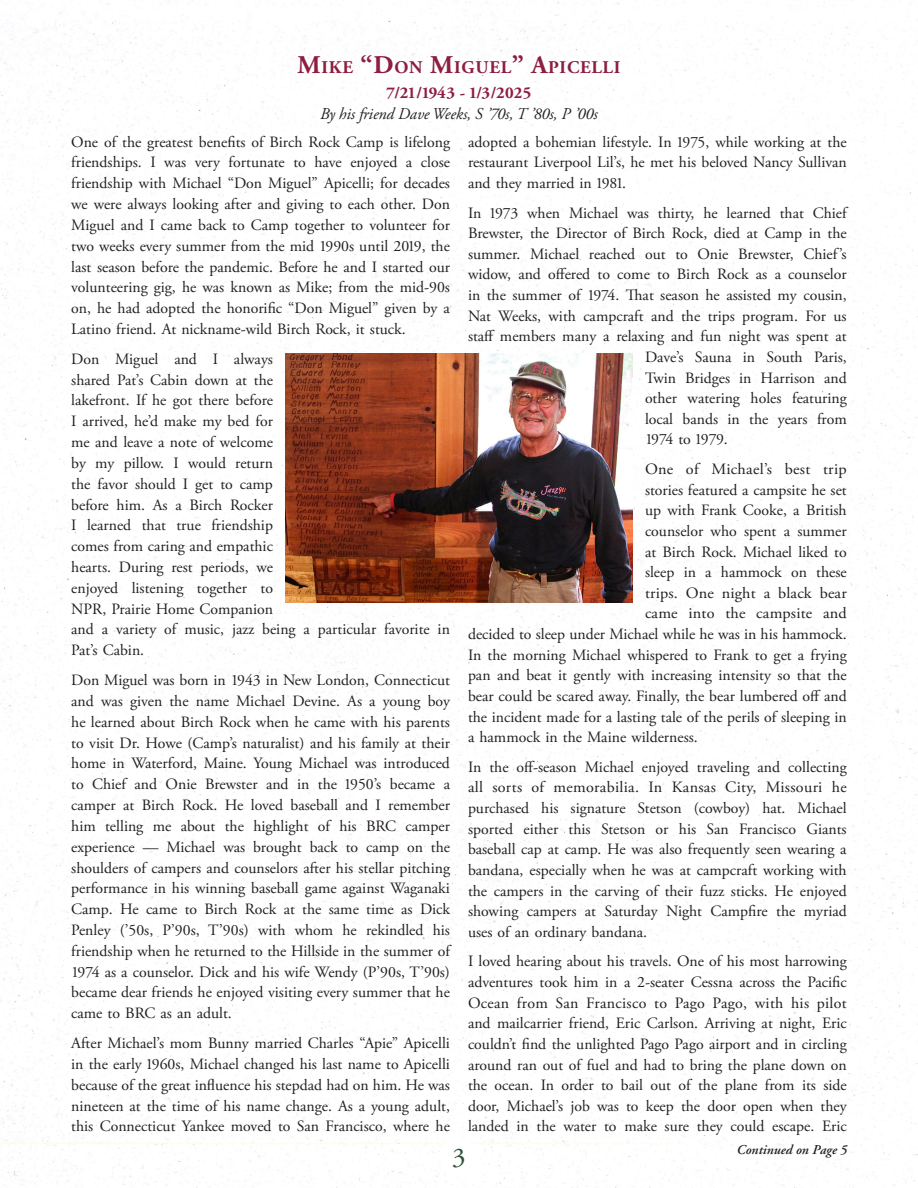
<style>
.page{position:relative;width:918px;height:1188px;background:#fff}
.page>*{position:absolute;margin:0;border:0;box-sizing:border-box;transform-origin:0 0}
.t1{font:27px "Adobe Garamond Pro";color:#2d5035}
.t2{font:700 17.85px "Adobe Garamond Pro";letter-spacing:.045em;color:#8d1e40}
.t3{font:italic 16.5px "Adobe Garamond Pro";letter-spacing:-.005em;color:#231f20}
.t4{font:700 16.5px "Adobe Garamond Pro";letter-spacing:.01em;color:#8d1e40}
.Reflections_from_the_Rock_-_Body{font:15.75px/20.9px "Adobe Garamond Pro";color:#231f20;text-align:justify}
.Reflections_from_the_Rock_-_Body-2{font:15.75px "Adobe Garamond Pro";letter-spacing:.02em;color:#231f20}
.Reflections_from_the_Rock_-_Body-3{font:15.75px "Adobe Garamond Pro";letter-spacing:-.03em;color:#231f20}
.t5{font:italic 600 13.5px "Adobe Garamond";color:#231f20}
.s1{font-size:25.5px}
</style>
<div class="page">
<img style="left:0;top:0;width:918px;height:1188px">
<div style="left:440px;top:1139px;width:38px;height:39px;background:#fff;border-radius:50%"></div>
<img style="left:285px;top:353px;width:348px;height:250px">
<p class="t2" style="left:298px;top:57px;width:324px"><span class="s1">M</span>IKE <span class="s1">“D</span>ON <span class="s1">M</span>IGUEL<span class="s1">” A</span>PICELLI</p>
<p class="t4" style="left:387px;top:84px;width:146px">7/21/1943 - 1/3/2025</p>
<p class="t3" style="left:320px;top:104px;width:279px">By his friend Dave Weeks, S ’70s, T ’80s, P ’00s</p>
<p class="Reflections_from_the_Rock_-_Body" style="left:71px;top:132px;width:380px">One of the greatest benefits of Birch Rock Camp is lifelong friendships. I was very fortunate to have enjoyed a close friendship with Michael “Don Miguel” Apicelli; for decades we were always looking after and giving to each other. Don Miguel and I came back to Camp together to volunteer for two weeks every summer from the mid 1990s until 2019, the last season before the pandemic. Before he and I started our volunteering gig, he was known as Mike; from the mid-90s on, he had adopted the honorific “Don Miguel” given by a Latino friend. At nickname-wild Birch Rock, it stuck.</p>
<p class="Reflections_from_the_Rock_-_Body" style="left:71px;top:349px;width:380px;text-align:left">Don Miguel and I always<br>shared Pat’s Cabin down at the<br>lakefront. If he got there before<br>I arrived, he’d make my bed for<br>me and leave a note of welcome<br>by my pillow. I would return<br>the favor should I get to camp<br>before him. As a Birch Rocker<br>I learned that true friendship<br>comes from caring and empathic<br>hearts. During rest periods, we<br>enjoyed listening together to<br>NPR, Prairie Home Companion<br>and a variety of music, jazz being a particular favorite in<br>Pat’s Cabin.</p>
<p class="Reflections_from_the_Rock_-_Body" style="left:71px;top:670px;width:380px">Don Miguel was born in 1943 in New London, Connecticut and was given the name Michael Devine. As a young boy he learned about Birch Rock when he came with his parents to visit Dr. Howe (Camp’s naturalist) and his family at their home in Waterford, Maine. Young Michael was introduced to Chief and Onie Brewster and in the 1950’s became a camper at Birch Rock. He loved baseball and I remember him telling me about the highlight of his BRC camper experience — Michael was brought back to camp on the shoulders of campers and counselors after his stellar pitching performance in his winning baseball game against Waganaki Camp. He came to Birch Rock at the same time as Dick Penley (’50s, P’90s, T’90s) with whom he rekindled his friendship when he returned to the Hillside in the summer of 1974 as a counselor. Dick and his wife Wendy (P’90s, T’90s) became dear friends he enjoyed visiting every summer that he came to BRC as an adult.</p>
<p class="Reflections_from_the_Rock_-_Body" style="left:71px;top:1033px;width:380px">After Michael’s mom Bunny married Charles “Apie” Apicelli in the early 1960s, Michael changed his last name to Apicelli because of the great influence his stepdad had on him. He was nineteen at the time of his name change. As a young adult, this Connecticut Yankee moved to San Francisco, where he</p>
<p class="Reflections_from_the_Rock_-_Body" style="left:468px;top:132px;width:380px">adopted a bohemian lifestyle. In 1975, while working at the restaurant Liverpool Lil’s, he met his beloved Nancy Sullivan and they married in 1981.</p>
<p class="Reflections_from_the_Rock_-_Body" style="left:468px;top:203px;width:380px">In 1973 when Michael was thirty, he learned that Chief</p>
<p class="Reflections_from_the_Rock_-_Body" style="left:468px;top:223px;width:380px">Brewster, the Director of Birch Rock, died at Camp in the</p>
<p class="Reflections_from_the_Rock_-_Body" style="left:468px;top:244px;width:380px">summer. Michael reached out to Onie Brewster, Chief’s</p>
<p class="Reflections_from_the_Rock_-_Body" style="left:468px;top:265px;width:380px">widow, and offered to come to Birch Rock as a counselor</p>
<p class="Reflections_from_the_Rock_-_Body" style="left:468px;top:285px;width:380px">in the summer of 1974. That season he assisted my cousin,</p>
<p class="Reflections_from_the_Rock_-_Body" style="left:468px;top:306px;width:380px">Nat Weeks, with campcraft and the trips program. For us</p>
<p class="Reflections_from_the_Rock_-_Body" style="left:468px;top:326px;width:380px">staff members many a relaxing and fun night was spent at</p>
<p class="Reflections_from_the_Rock_-_Body" style="left:645px;top:347px;width:203px">Dave’s Sauna in South Paris,</p>
<p class="Reflections_from_the_Rock_-_Body" style="left:645px;top:368px;width:203px">Twin Bridges in Harrison and</p>
<p class="Reflections_from_the_Rock_-_Body" style="left:645px;top:388px;width:203px">other watering holes featuring</p>
<p class="Reflections_from_the_Rock_-_Body" style="left:645px;top:409px;width:203px">local bands in the years from</p>
<p class="Reflections_from_the_Rock_-_Body-3" style="left:645px;top:430px;width:84px">1974 to 1979.</p>
<p class="Reflections_from_the_Rock_-_Body-2" style="left:645px;top:460px;width:203px">One of Michael’s best trip</p>
<p class="Reflections_from_the_Rock_-_Body" style="left:645px;top:480px;width:203px">stories featured a campsite he set</p>
<p class="Reflections_from_the_Rock_-_Body" style="left:645px;top:500px;width:203px">up with Frank Cooke, a British</p>
<p class="Reflections_from_the_Rock_-_Body" style="left:645px;top:521px;width:203px">counselor who spent a summer</p>
<p class="Reflections_from_the_Rock_-_Body" style="left:645px;top:542px;width:203px">at Birch Rock. Michael liked to</p>
<p class="Reflections_from_the_Rock_-_Body" style="left:645px;top:562px;width:203px">sleep in a hammock on these</p>
<p class="Reflections_from_the_Rock_-_Body" style="left:645px;top:583px;width:203px">trips. One night a black bear</p>
<p class="Reflections_from_the_Rock_-_Body" style="left:645px;top:604px;width:203px">came into the campsite and</p>
<p class="Reflections_from_the_Rock_-_Body" style="left:468px;top:624px;width:380px">decided to sleep under Michael while he was in his hammock.</p>
<p class="Reflections_from_the_Rock_-_Body" style="left:468px;top:645px;width:380px">In the morning Michael whispered to Frank to get a frying</p>
<p class="Reflections_from_the_Rock_-_Body" style="left:468px;top:665px;width:380px">pan and beat it gently with increasing intensity so that the</p>
<p class="Reflections_from_the_Rock_-_Body" style="left:468px;top:686px;width:380px">bear could be scared away. Finally, the bear lumbered off and</p>
<p class="Reflections_from_the_Rock_-_Body" style="left:468px;top:707px;width:380px">the incident made for a lasting tale of the perils of sleeping in</p>
<p class="Reflections_from_the_Rock_-_Body" style="left:468px;top:727px;width:231px">a hammock in the Maine wilderness.</p>
<p class="Reflections_from_the_Rock_-_Body" style="left:468px;top:757px;width:380px">In the off-season Michael enjoyed traveling and collecting all sorts of memorabilia. In Kansas City, Missouri he purchased his signature Stetson (cowboy) hat. Michael sported either this Stetson or his San Francisco Giants baseball cap at camp. He was also frequently seen wearing a bandana, especially when he was at campcraft working with the campers in the carving of their fuzz sticks. He enjoyed showing campers at Saturday Night Campfire the myriad uses of an ordinary bandana.</p>
<p class="Reflections_from_the_Rock_-_Body" style="left:468px;top:952px;width:380px">I loved hearing about his travels. One of his most harrowing adventures took him in a 2-seater Cessna across the Pacific Ocean from San Francisco to Pago Pago, with his pilot and mailcarrier friend, Eric Carlson. Arriving at night, Eric couldn’t find the unlighted Pago Pago airport and in circling around ran out of fuel and had to bring the plane down on the ocean. In order to bail out of the plane from its side door, Michael’s job was to keep the door open when they landed in the water to make sure they could escape. Eric</p>
<p class="t1" style="left:452px;top:1141px;width:15px">3</p>
<p class="t5" style="left:736px;top:1142px;width:112px">Continued on Page 5</p>
</div>
